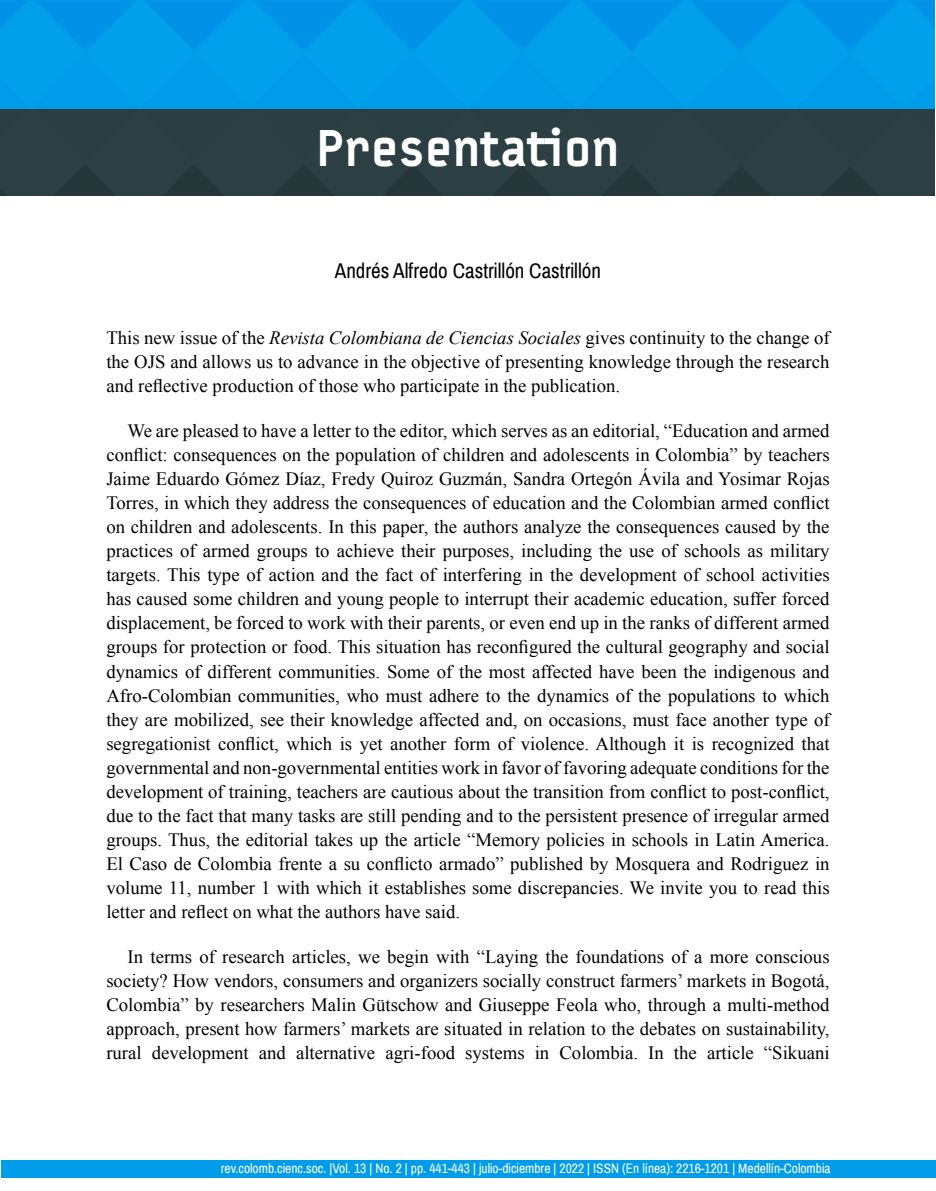
<style>
.page{position:relative;width:936px;height:1191px;background:#fff}
.page>*{position:absolute;margin:0;border:0;box-sizing:border-box;transform-origin:0 0}
.t1{font:900 49.5px "Typestar Pro";color:#fff}
.t2{font:21px "Archivo Narrow";color:#000}
.t3{font:18.75px/24px "Times New Roman";color:#000;text-align:justify}
.t4{font:13.5px "Archivo Narrow";color:#fff}
.s1{font-style:italic}
</style>
<div class="page">
<svg style="left:0;top:0;width:934px;height:196px;background:#13729e"></svg>
<div style="left:2px;top:1160px;width:933px;height:18px;background:#009cea"></div>
<h1 class="t1" style="left:317px;top:114px;width:304px">Presentation</h1>
<p class="t2" style="left:335px;top:257px;width:268px">Andrés Alfredo Castrillón Castrillón</p>
<p class="t3" style="left:106px;top:325px;width:724px">This new issue of the <span class="s1">Revista Colombiana de Ciencias Sociales</span> gives continuity to the change of the OJS and allows us to advance in the objective of presenting knowledge through the research and reflective production of those who participate in the publication.</p>
<p class="t3" style="left:106px;top:419px;width:724px;text-indent:21px">We are pleased to have a letter to the editor, which serves as an editorial, “Education and armed conflict: consequences on the population of children and adolescents in Colombia” by teachers Jaime Eduardo Gómez Díaz, Fredy Quiroz Guzmán, Sandra Ortegón Ávila and Yosimar Rojas Torres, in which they address the consequences of education and the Colombian armed conflict on children and adolescents. In this paper, the authors analyze the consequences caused by the practices of armed groups to achieve their purposes, including the use of schools as military targets. This type of action and the fact of interfering in the development of school activities has caused some children and young people to interrupt their academic education, suffer forced displacement, be forced to work with their parents, or even end up in the ranks of different armed groups for protection or food. This situation has reconfigured the cultural geography and social dynamics of different communities. Some of the most affected have been the indigenous and Afro-Colombian communities, who must adhere to the dynamics of the populations to which they are mobilized, see their knowledge affected and, on occasions, must face another type of segregationist conflict, which is yet another form of violence. Although it is recognized that governmental and non-governmental entities work in favor of favoring adequate conditions for the development of training, teachers are cautious about the transition from conflict to post-conflict, due to the fact that many tasks are still pending and to the persistent presence of irregular armed groups. Thus, the editorial takes up the article “Memory policies in schools in Latin America.<br>El Caso de Colombia frente a su conflicto armado” published by Mosquera and Rodriguez in volume 11, number 1 with which it establishes some discrepancies. We invite you to read this letter and reflect on what the authors have said.</p>
<p class="t3" style="left:106px;top:944px;width:724px;text-indent:21px">In terms of research articles, we begin with “Laying the foundations of a more conscious society? How vendors, consumers and organizers socially construct farmers’ markets in Bogotá, Colombia” by researchers Malin Gütschow and Giuseppe Feola who, through a multi-method approach, present how farmers’ markets are situated in relation to the debates on sustainability, rural development and alternative agri-food systems in Colombia. In the article “Sikuani</p>
<p class="t4" style="left:221px;top:1160px;width:611px">rev.colomb.cienc.soc. |Vol. 13 | No. 2 | pp. 441-443 | julio-diciembre | 2022 | ISSN (En línea): 2216-1201 | Medellín-Colombia</p>
</div>
